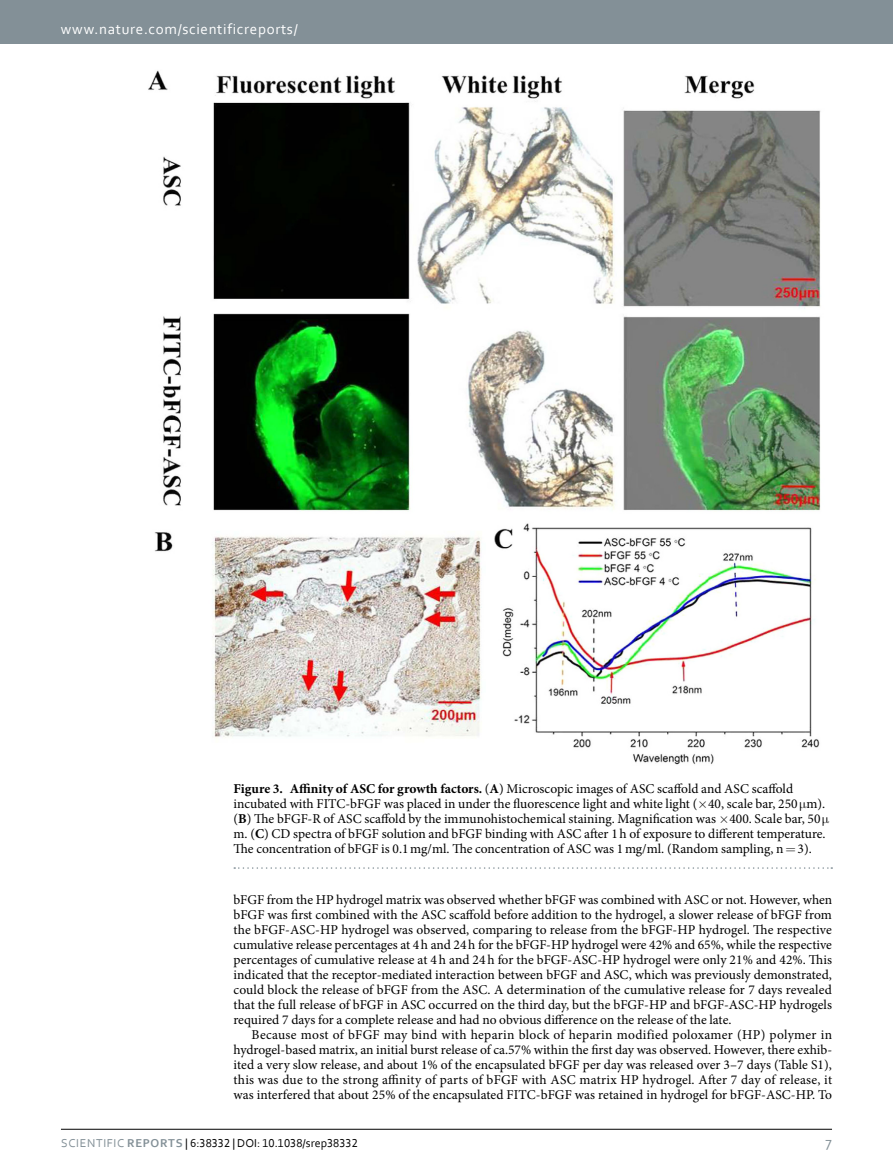
<style>
.page{position:relative;width:893px;height:1174px;background:#fff}
.page>*{position:absolute;margin:0;border:0;box-sizing:border-box;transform-origin:0 0}
.t1{font:15px "Nwllhk Corbel";letter-spacing:.045em;color:#fff}
.t2{font:15px "Sbldwt Corbel";color:#839097}
.t3{font:13.5px/15px "Xjyltl Minion Pro";color:#000;text-align:justify}
.t4{font:12px "Rknyth Fhlpqg Lgxcxm Shyfnk Srypmf Bxvmyc Corbel";color:#000}
.s1{font-family:"Tckqhn Minion Pro";font-weight:700}
.s2{font-family:"Vxwdsg Corbel";color:#839097}
.s3{font-family:"Fwktwb Corbel";font-weight:700;color:#839097}
</style>
<div class="page">
<div style="left:0;top:0;width:893px;height:43px;background:#839097"></div>
<hr style="left:61px;top:1129px;width:771px;height:1px;background:#000">
<img style="left:148px;top:70px;width:673px;height:695px">
<svg style="left:234px;top:867px;width:598px;height:1px"></svg>
<p class="t1" style="left:61px;top:19px;width:238px">www.nature.com/scientificreports/</p>
<p class="t3" style="left:233px;top:781px;width:594px;text-align:left"><span class="s1">Figure 3. Affinity of ASC for growth factors.</span> (<span class="s1">A</span>) Microscopic images of ASC scaffold and ASC scaffold incubated with FITC-bFGF was placed in under the fluorescence light and white light ( 40, scale bar, 250 m). (<span class="s1">B</span>) The bFGF-R of ASC scaffold by the immunohistochemical staining. Magnification was 400. Scale bar, 50 m. (<span class="s1">C</span>) CD spectra of bFGF solution and bFGF binding with ASC after 1h of exposure to different temperature.<br>The concentration of bFGF is 0.1mg/ml. The concentration of ASC was 1mg/ml. (Random sampling, n 3).</p>
<p class="t3" style="left:233px;top:892px;width:600px">bFGF from the HP hydrogel matrix was observed whether bFGF was combined with ASC or not. However, when bFGF was first combined with the ASC scaffold before addition to the hydrogel, a slower release of bFGF from the bFGF-ASC-HP hydrogel was observed, comparing to release from the bFGF-HP hydrogel. The respective cumulative release percentages at 4h and 24h for the bFGF-HP hydrogel were 42% and 65%, while the respective percentages of cumulative release at 4h and 24 h for the bFGF-ASC-HP hydrogel were only 21% and 42%. This indicated that the receptor-mediated interaction between bFGF and ASC, which was previously demonstrated, could block the release of bFGF from the ASC. A determination of the cumulative release for 7 days revealed that the full release of bFGF in ASC occurred on the third day, but the bFGF-HP and bFGF-ASC-HP hydrogels required 7 days for a complete release and had no obvious difference on the release of the late.</p>
<p class="t3" style="left:233px;top:1027px;width:600px;text-indent:18px">Because most of bFGF may bind with heparin block of heparin modified poloxamer (HP) polymer in hydrogel-based matrix, an initial burst release of ca.57% within the first day was observed. However, there exhib&shy;ited a very slow release, and about 1% of the encapsulated bFGF per day was released over 3–7 days (Table S1), this was due to the strong affinity of parts of bFGF with ASC matrix HP hydrogel. After 7 day of release, it was interfered that about 25% of the encapsulated FITC-bFGF was retained in hydrogel for bFGF-ASC-HP. To</p>
<p class="t4" style="left:61px;top:1135px;width:298px"><span class="s2">SCIENTIFIC</span> <span class="s3">REPORTS</span> | 6:38332 | DOI: 10.1038/srep38332</p>
<p class="t2" style="left:826px;top:1132px;width:8px">7</p>
</div>
